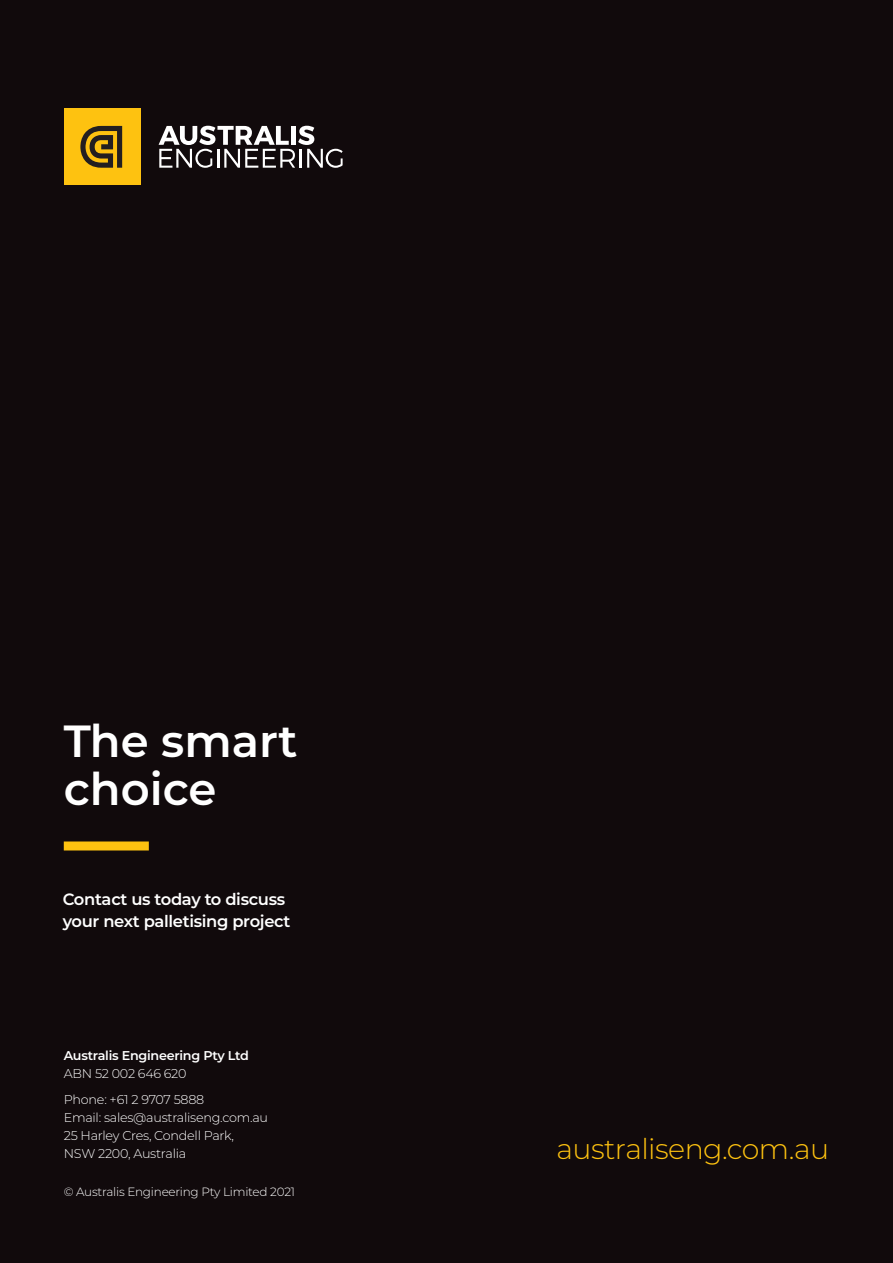
<style>
.page{position:relative;width:893px;height:1263px;background:#110a0c}
.page>*{position:absolute;margin:0;border:0;box-sizing:border-box;transform-origin:0 0}
.t1{font:600 45px/48px "Montserrat";color:#fff}
.t2{font:300 28.5px "Montserrat";letter-spacing:-.02em;color:#fec210}
.t3{font:600 16.35px/22.5px "Montserrat";letter-spacing:-.02em;color:#fff}
.t4{font:300 12.75px/18px "Montserrat";letter-spacing:-.02em;color:#fff}
.t5{font:600 12.75px "Montserrat";letter-spacing:-.02em;color:#fff}
.t6{font:300 12px "Montserrat";letter-spacing:-.02em;color:#fff}
</style>
<div class="page">
<svg style="left:159px;top:126px;width:184px;height:42px"></svg>
<div style="left:64px;top:108px;width:77px;height:77px;background:#fec210"></div>
<svg style="left:80px;top:126px;width:42px;height:42px"></svg>
<div style="left:64px;top:841px;width:85px;height:9px;background:#fec210"></div>
<h1 class="t1" style="left:64px;top:715px;width:235px">The smart choice</h1>
<p class="t3" style="left:63px;top:887px;width:229px">Contact us today to discuss your next palletising project</p>
<p class="t5" style="left:64px;top:1046px;width:187px">Australis Engineering Pty Ltd</p>
<p class="t4" style="left:64px;top:1059px;width:142px;line-height:26.5px">ABN 52 002 646 620<br>Phone: +61 2 9707 5888</p>
<p class="t4" style="left:64px;top:1108px;width:206px">Email: sales@australiseng.com.au<br>25 Harley Cres, Condell Park,<br>NSW 2200, Australia</p>
<p class="t6" style="left:64px;top:1183px;width:233px">© Australis Engineering Pty Limited 2021</p>
<h2 class="t2" style="left:557px;top:1129px;width:274px">australiseng.com.au</h2>
</div>
